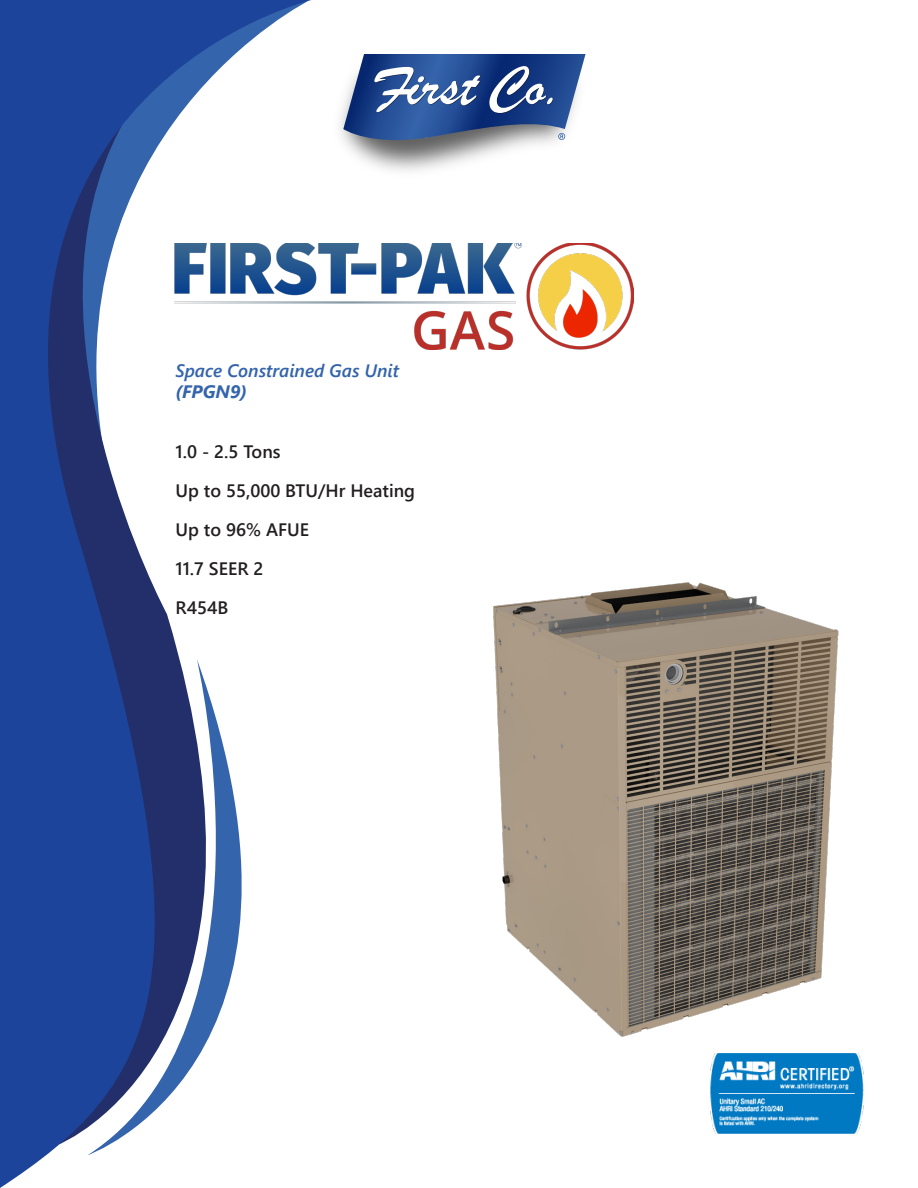
<style>
.page{position:relative;width:918px;height:1188px;background:#fff}
.page>*{position:absolute;margin:0;border:0;box-sizing:border-box;transform-origin:0 0}
.t1{font:600 18px "Segoe UI";color:#231f20}
.t2{font:italic 600 18px "Segoe UI";color:#3464ac}
.t3{font:italic 700 18px "Segoe UI";color:#3464ac}
</style>
<div class="page">
<img style="left:493px;top:582px;width:346px;height:455px">
<img style="left:311px;top:243px;width:323px;height:107px">
<img style="left:710px;top:1053px;width:154px;height:81px">
<svg style="left:0;top:0;width:311px;height:1188px"></svg>
<svg style="left:88px;top:659px;width:223px;height:496px"></svg>
<svg style="left:343px;top:54px;width:243px;height:94px"></svg>
<p class="t2" style="left:176px;top:353px;width:225px">Space Constrained Gas Unit</p>
<p class="t3" style="left:176px;top:375px;width:73px">(FPGN9)</p>
<p class="t1" style="left:176px;top:434px;width:107px">1.0 - 2.5 Tons</p>
<p class="t1" style="left:176px;top:473px;width:241px">Up to 55,000 BTU/Hr Heating</p>
<p class="t1" style="left:176px;top:512px;width:135px">Up to 96% AFUE</p>
<p class="t1" style="left:176px;top:551px;width:90px">11.7 SEER 2</p>
<p class="t1" style="left:176px;top:590px;width:54px">R454B</p>
</div>
